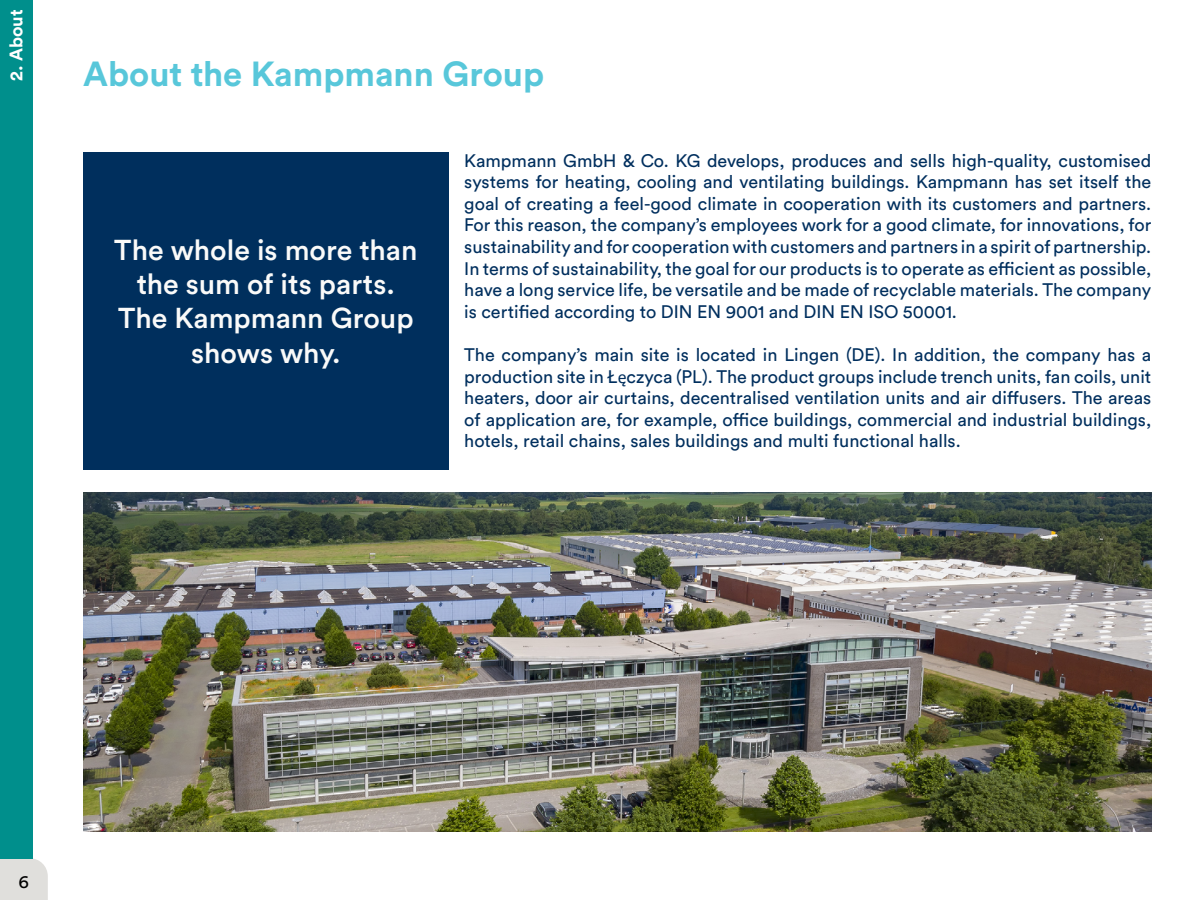
<style>
.page{position:relative;width:1200px;height:900px;background:#fff}
.page>*{position:absolute;margin:0;border:0;box-sizing:border-box;transform-origin:0 0}
.t1{font:700 34.5px "Circular Std";color:#58c7da}
.t2{font:500 28.5px/34.2px "Circular Std";color:#fafaf9;text-align:center}
.t3{font:18px/21.6px "Circular Std";color:#002f5e;text-align:justify}
.t4{font:700 18px "Circular Std";color:#fff}
.t5{font:18px "Circular Std";color:#000}
.s1{font-family:"Calibri"}
</style>
<div class="page">
<div style="left:0;top:858px;width:48px;height:42px;background:#e0dfdc"></div>
<img style="left:83px;top:492px;width:1069px;height:340px">
<div style="left:83px;top:152px;width:365px;height:317px;background:#002f5d"></div>
<div style="left:0;top:0;width:33px;height:858px;background:#008f8c"></div>
<p class="t4" style="left:5px;top:81px;width:73px;rotate:-90deg">2. About</p>
<h1 class="t1" style="left:83px;top:52px;width:462px">About the Kampmann Group</h1>
<h2 class="t2" style="left:114px;top:232px;width:305px">The whole is more than the sum of its parts.<br>The Kampmann Group shows why.</h2>
<p class="t3" style="left:464px;top:149px;width:689px">Kampmann GmbH &amp; Co. KG develops, produces and sells high-quality, customised systems for heating, cooling and ventilating buildings. Kampmann has set itself the goal of creating a feel-good climate in cooperation with its customers and partners.<br>For this reason, the company’s employees work for a good climate, for innovations, for sustainability and for cooperation with customers and partners in a spirit of partnership.<br>In terms of sustainability, the goal for our products is to operate as efficient as possible, have a long service life, be versatile and be made of recyclable materials. The company is certified according to DIN EN 9001 and DIN EN ISO 50001.</p>
<p class="t3" style="left:464px;top:344px;width:689px">The company’s main site is located in Lingen (DE). In addition, the company has a production site in Ł<span class="s1">ę</span>czyca (PL). The product groups include trench units, fan coils, unit heaters, door air curtains, decentralised ventilation units and air diffusers. The areas of application are, for example, office buildings, commercial and industrial buildings, hotels, retail chains, sales buildings and multi functional halls.</p>
<p class="t5" style="left:19px;top:870px;width:12px">6</p>
</div>
